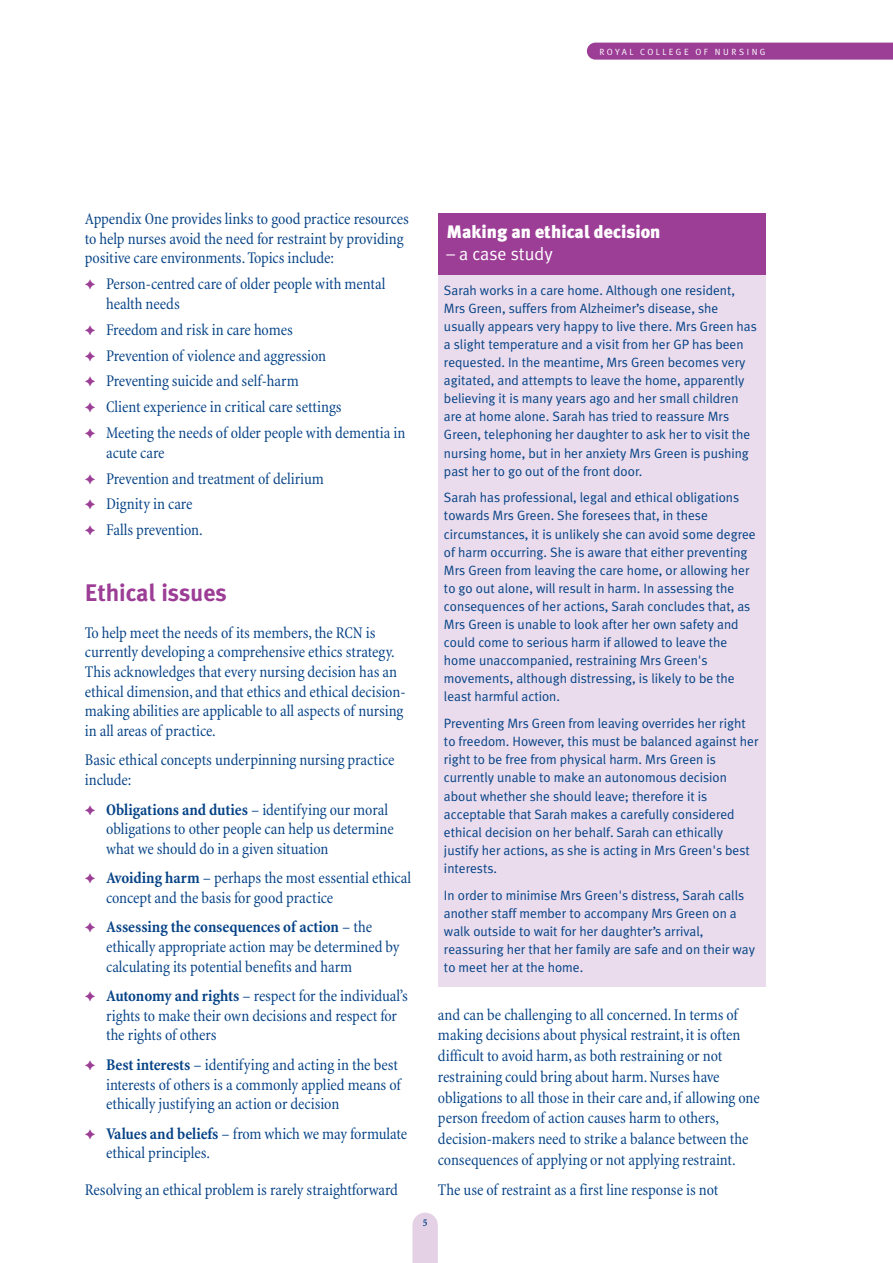
<style>
.page{position:relative;width:893px;height:1263px;background:#fff}
.page>*{position:absolute;margin:0;border:0;box-sizing:border-box;transform-origin:0 0}
.t1{font:700 24px "Meta Plus";color:#9c3d96}
.t2{font:900 18px "Meta Plus";color:#fff}
.t3{font:18px "Meta Plus Normal";color:#fff}
.t4{font:condensed 16.5px/19.6px "Minion";color:#054286}
.t5{font:13.5px/18.1px "Meta Plus Normal";color:#054286}
.t6{font:700 condensed 10.5px "Minion";color:#054286}
.t7{font:9px "Meta Plus Normal";letter-spacing:.265em;color:#fff}
.s1{color:#9c3d96}
.s2{font-weight:700}
</style>
<div class="page">
<div style="left:587px;top:43px;width:305px;height:17px;background:#9c3d96"></div>
<svg style="left:412px;top:1213px;width:26px;height:50px"></svg>
<div style="left:438px;top:234px;width:327px;height:753px;background:#eadcec"></div>
<div style="left:438px;top:213px;width:327px;height:61px;background:#9c3d96"></div>
<p class="t7" style="left:599px;top:48px;width:167px">ROYAL COLLEGE OF NURSING</p>
<p class="t4" style="left:85px;top:211px;width:325px">Appendix One provides links to good practice resources to help nurses avoid the need for restraint by providing positive care environments. Topics include:</p>
<p class="t4" style="left:106px;top:276px;width:281px;text-indent:-21px"><span class="s1">✦</span> Person-centred care of older people with mental health needs</p>
<p class="t4" style="left:85px;top:318px;width:322px;line-height:26px"><span class="s1">✦</span> Freedom and risk in care homes<br><span class="s1">✦</span> Prevention of violence and aggression<br><span class="s1">✦</span> Preventing suicide and self-harm<br><span class="s1">✦</span> Client experience in critical care settings<br><span class="s1">✦</span> Meeting the needs of older people with dementia in</p>
<p class="t4" style="left:85px;top:441px;width:240px;line-height:26px;text-indent:21px">acute care<br><span class="s1">✦</span> Prevention and treatment of delirium <span class="s1">✦</span> Dignity in care<br><span class="s1">✦</span> Falls prevention.</p>
<h1 class="t1" style="left:85px;top:583px;width:144px">Ethical issues</h1>
<p class="t4" style="left:85px;top:624px;width:322px">To help meet the needs of its members, the RCN is currently developing a comprehensive ethics strategy.<br>This acknowledges that every nursing decision has an ethical dimension, and that ethics and ethical decision&shy;making abilities are applicable to all aspects of nursing in all areas of practice.</p>
<p class="t4" style="left:85px;top:752px;width:311px">Basic ethical concepts underpinning nursing practice include:</p>
<p class="t4" style="left:106px;top:801px;width:289px;text-indent:-21px"><span class="s1">✦</span> <span class="s2">Obligations and duties</span> – identifying our moral obligations to other people can help us determine what we should do in a given situation</p>
<p class="t4" style="left:106px;top:870px;width:306px;text-indent:-21px"><span class="s1">✦</span> <span class="s2">Avoiding harm</span> – perhaps the most essential ethical concept and the basis for good practice</p>
<p class="t4" style="left:106px;top:919px;width:295px;text-indent:-21px"><span class="s1">✦</span> <span class="s2">Assessing the consequences of action</span> – the ethically appropriate action may be determined by calculating its potential benefits and harm</p>
<p class="t4" style="left:106px;top:988px;width:303px;text-indent:-21px"><span class="s1">✦</span> <span class="s2">Autonomy and rights</span> – respect for the individual’s rights to make their own decisions and respect for the rights of others</p>
<p class="t4" style="left:106px;top:1056px;width:296px;text-indent:-21px"><span class="s1">✦</span> <span class="s2">Best interests</span> – identifying and acting in the best interests of others is a commonly applied means of ethically justifying an action or decision</p>
<p class="t4" style="left:106px;top:1125px;width:302px;text-indent:-21px"><span class="s1">✦</span> <span class="s2">Values and beliefs</span> – from which we may formulate ethical principles.</p>
<p class="t4" style="left:85px;top:1181px;width:314px">Resolving an ethical problem is rarely straightforward</p>
<p class="t6" style="left:423px;top:1218px;width:6px">5</p>
<p class="t2" style="left:446px;top:225px;width:215px">Making an ethical decision</p>
<p class="t3" style="left:446px;top:247px;width:108px">– a case study</p>
<p class="t5" style="left:444px;top:282px;width:314px">Sarah works in a care home. Although one resident, Mrs Green, suffers from Alzheimer’s disease, she usually appears very happy to live there. Mrs Green has a slight temperature and a visit from her GP has been requested. In the meantime, Mrs Green becomes very agitated, and attempts to leave the home, apparently believing it is many years ago and her small children are at home alone. Sarah has tried to reassure Mrs Green, telephoning her daughter to ask her to visit the nursing home, but in her anxiety Mrs Green is pushing past her to go out of the front door.</p>
<p class="t5" style="left:444px;top:490px;width:313px">Sarah has professional, legal and ethical obligations towards Mrs Green. She foresees that, in these circumstances, it is unlikely she can avoid some degree of harm occurring. She is aware that either preventing Mrs Green from leaving the care home, or allowing her to go out alone, will result in harm. In assessing the consequences of her actions, Sarah concludes that, as Mrs Green is unable to look after her own safety and could come to serious harm if allowed to leave the home unaccompanied, restraining Mrs Green's movements, although distressing, is likely to be the least harmful action.</p>
<p class="t5" style="left:444px;top:715px;width:316px">Preventing Mrs Green from leaving overrides her right to freedom. However, this must be balanced against her right to be free from physical harm. Mrs Green is currently unable to make an autonomous decision about whether she should leave; therefore it is acceptable that Sarah makes a carefully considered ethical decision on her behalf. Sarah can ethically justify her actions, as she is acting in Mrs Green's best interests.</p>
<p class="t5" style="left:444px;top:887px;width:312px">In order to minimise Mrs Green's distress, Sarah calls another staff member to accompany Mrs Green on a walk outside to wait for her daughter’s arrival, reassuring her that her family are safe and on their way to meet her at the home.</p>
<p class="t4" style="left:438px;top:1006px;width:323px;line-height:20.7px">and can be challenging to all concerned. In terms of making decisions about physical restraint, it is often difficult to avoid harm, as both restraining or not restraining could bring about harm. Nurses have obligations to all those in their care and, if allowing one person freedom of action causes harm to others, decision-makers need to strike a balance between the consequences of applying or not applying restraint.</p>
<p class="t4" style="left:438px;top:1181px;width:282px">The use of restraint as a first line response is not</p>
</div>
